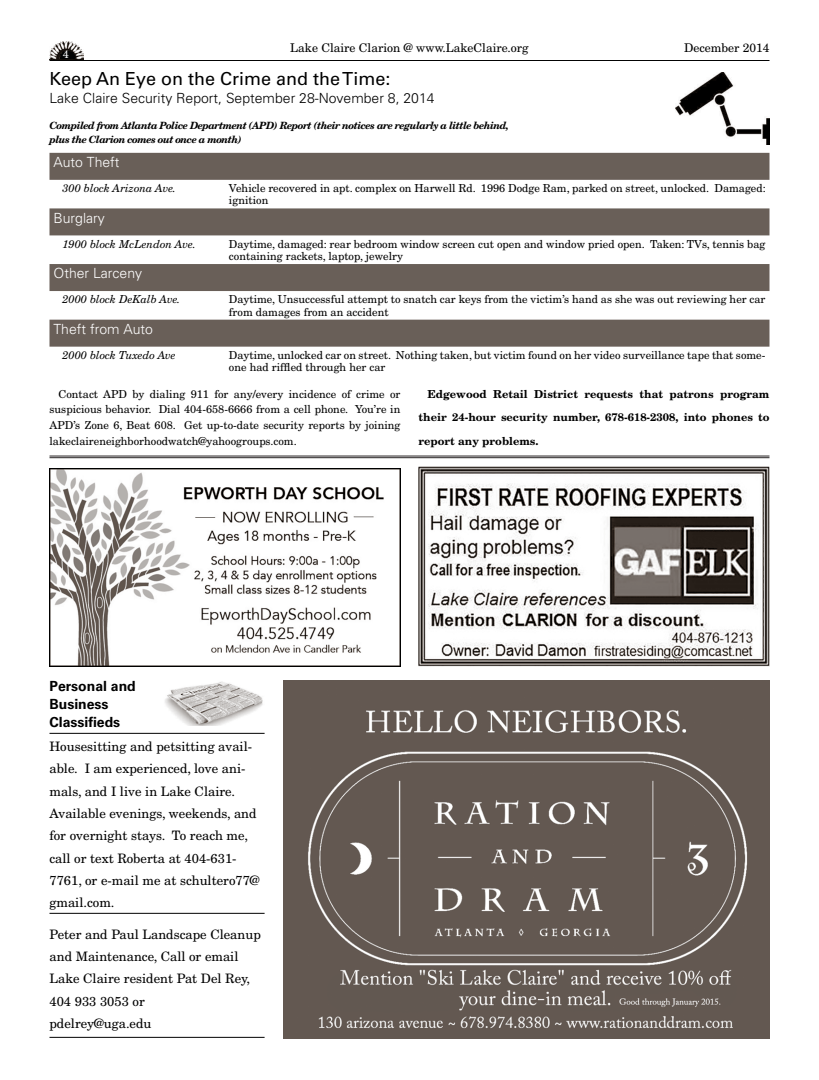
<style>
.page{position:relative;width:819px;height:1080px;background:#fff}
.page>*{position:absolute;margin:0;border:0;box-sizing:border-box;transform-origin:0 0}
.t1{font:18px "Univers LT Std";color:#000}
.t2{font:300 14px "Univers LT Std";color:#000}
.t3{font:300 14px "Univers LT Std";color:#fff}
.t4{font:700 14px/18.4px "Univers LT Std";color:#000}
.t5{font:13px/22.4px "New Century Schlbk LT Std";color:#000}
.t6{font:12px "New Century Schlbk LT Std";color:#000}
.t7{font:11px/12.5px "New Century Schlbk LT Std";color:#000}
.t8{font:700 11px/23.5px "New Century Schlbk LT Std";color:#000;text-align:justify}
.t9{font:italic 11px "New Century Schlbk LT Std";color:#000}
.t10{font:11px "New Century Schlbk LT Std";color:#fff}
.t11{font:italic 700 10px/14.1px "New Century Schlbk LT Std";letter-spacing:-.05em;color:#000}
</style>
<div class="page">
<hr style="left:50px;top:60px;width:720px;height:1px;background:#000">
<img style="left:50px;top:41px;width:33px;height:19px">
<svg style="left:50px;top:153px;width:720px;height:194px;fill:#695f58"></svg>
<img style="left:675px;top:72px;width:95px;height:73px">
<hr style="left:50px;top:456px;width:720px;height:1px;background:#272324">
<hr style="left:50px;top:458px;width:720px;height:1px;background:#272324">
<hr style="left:50px;top:733px;width:215px;height:1px;background:#000">
<hr style="left:50px;top:913px;width:215px;height:1px;background:#000">
<hr style="left:50px;top:1037px;width:215px;height:1px;background:#000">
<img style="left:165px;top:681px;width:98px;height:45px">
<img style="left:284px;top:680px;width:486px;height:358px">
<img style="left:50px;top:468px;width:350px;height:198px">
<img style="left:418px;top:466px;width:352px;height:200px">
<p class="t6" style="left:290px;top:40px;width:240px">Lake Claire Clarion @ www.LakeClaire.org</p>
<p class="t6" style="left:684px;top:40px;width:87px">December 2014</p>
<p class="t10" style="left:63px;top:47px;width:8px">4</p>
<h1 class="t1" style="left:50px;top:68px;width:342px">Keep An Eye on the Crime and the Time:</h1>
<p class="t2" style="left:50px;top:89px;width:387px">Lake Claire Security Report, September 28-November 8, 2014</p>
<p class="t11" style="left:50px;top:118px;width:461px">Compiled from Atlanta Police Department (APD) Report (their notices are regularly a little behind, plus the Clarion comes out once a month)</p>
<p class="t3" style="left:54px;top:154px;width:68px">Auto Theft</p>
<p class="t9" style="left:62px;top:181px;width:115px">300 block Arizona Ave.</p>
<p class="t7" style="left:229px;top:182px;width:538px">Vehicle recovered in apt. complex on Harwell Rd. 1996 Dodge Ram, parked on street, unlocked. Damaged: ignition</p>
<p class="t3" style="left:54px;top:209px;width:53px">Burglary</p>
<p class="t9" style="left:62px;top:237px;width:135px">1900 block McLendon Ave.</p>
<p class="t7" style="left:229px;top:237px;width:538px">Daytime, damaged: rear bedroom window screen cut open and window pried open. Taken: TVs, tennis bag containing rackets, laptop, jewelry</p>
<p class="t3" style="left:54px;top:265px;width:90px">Other Larceny</p>
<p class="t9" style="left:62px;top:293px;width:119px">2000 block DeKalb Ave.</p>
<p class="t7" style="left:229px;top:293px;width:538px">Daytime, Unsuccessful attempt to snatch car keys from the victim’s hand as she was out reviewing her car from damages from an accident</p>
<p class="t3" style="left:54px;top:320px;width:101px">Theft from Auto</p>
<p class="t9" style="left:62px;top:348px;width:115px">2000 block Tuxedo Ave</p>
<p class="t7" style="left:229px;top:349px;width:538px">Daytime, unlocked car on street. Nothing taken, but victim found on her video surveillance tape that some&shy;one had riffled through her car</p>
<p class="t7" style="left:50px;top:386px;width:353px;line-height:15.7px;text-align:justify;text-indent:9px">Contact APD by dialing 911 for any/every incidence of crime or suspicious behavior. Dial 404-658-6666 from a cell phone. You’re in APD’s Zone 6, Beat 608. Get up-to-date security reports by joining lakeclaireneighborhoodwatch@yahoogroups.com.</p>
<p class="t8" style="left:419px;top:382px;width:353px;text-indent:9px">Edgewood Retail District requests that patrons program their 24-hour security number, 678-618-2308, into phones to report any problems.</p>
<p class="t4" style="left:50px;top:677px;width:88px">Personal and<br>Business<br>Classifieds</p>
<p class="t5" style="left:50px;top:735px;width:212px">Housesitting and petsitting avail&shy;able. I am experienced, love ani&shy;mals, and I live in Lake Claire.<br>Available evenings, weekends, and for overnight stays. To reach me, call or text Roberta at 404-631-<br>7761, or e-mail me at schultero77@ gmail.com.</p>
<p class="t5" style="left:50px;top:923px;width:213px">Peter and Paul Landscape Cleanup and Maintenance, Call or email<br>Lake Claire resident Pat Del Rey,<br>404 933 3053 or<br>pdelrey@uga.edu</p>
</div>
